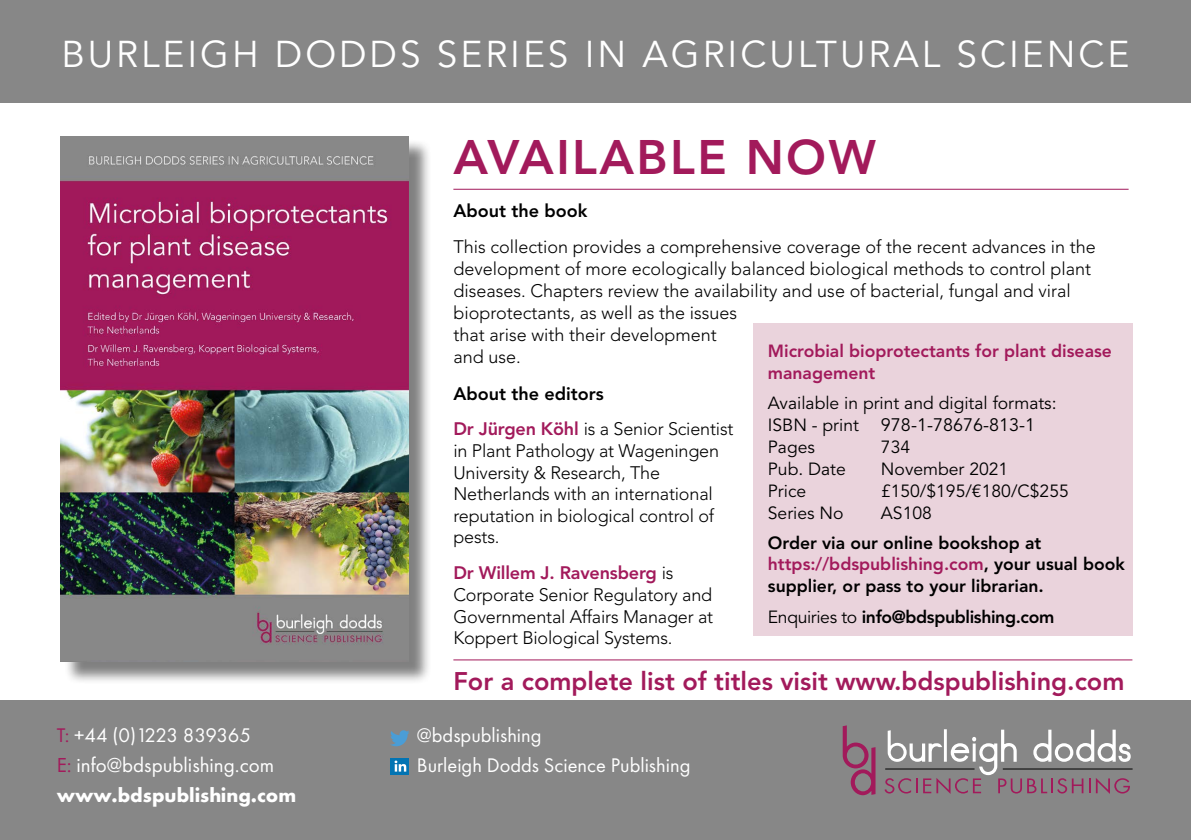
<style>
.page{position:relative;width:1191px;height:840px;background:#fff}
.page>*{position:absolute;margin:0;border:0;box-sizing:border-box;transform-origin:0 0}
.t1{font:800 48px "Avenir LT Std";letter-spacing:.05em;color:#a21a5b}
.t2{font:37px "Avenir LT Std";letter-spacing:.08em;color:#fff}
.t3{font:800 25.4px "Avenir LT Std";color:#a21a5b}
.t4{font:21px "Futura PT";color:#fff}
.t5{font:20.4px "Futura PT";color:#fff}
.t6{font:700 20.4px "Futura PT";color:#fff}
.t7{font:20.4px "Futura PT";letter-spacing:-.025em;color:#fff}
.t8{font:300 18px/21.6px "Avenir LT Std";color:#000}
.t9{font:18px "Avenir LT Std";color:#000}
.t10{font:800 18px "Avenir LT Std";color:#000}
.t11{font:17.6px "Avenir LT Std";color:#000}
.t12{font:800 17.6px/21.6px "Avenir LT Std";color:#000}
.t13{font:800 17.6px/22px "Avenir LT Std";color:#a21a5b}
.t14{font:800 17.6px "Avenir LT Std";letter-spacing:-.02em;color:#000}
.s1{font-weight:800}
.s2{font-weight:800;color:#a21a5b}
.s3{font-size:17.6px}
.s4{color:#a21a5b}
.s5{font-size:18px}
.s6{font-weight:400}
</style>
<div class="page">
<div style="left:753px;top:323px;width:379px;height:312px;background:#ead3dc"></div>
<div style="left:64px;top:139px;width:368px;height:544px;background:#000;opacity:.5"></div>
<img style="left:61px;top:136px;width:348px;height:525px">
<hr style="left:453px;top:189px;width:675px;height:1px;background:#a21a5b">
<hr style="left:453px;top:659px;width:679px;height:1px;background:#a21a5b">
<div style="left:0;top:700px;width:1191px;height:139px;background:#878787"></div>
<svg style="left:390px;top:730px;width:19px;height:15px"></svg>
<svg style="left:842px;top:725px;width:33px;height:69px"></svg>
<hr style="left:1002px;top:768px;width:130px;height:1px;background:#000">
<svg style="left:884px;top:729px;width:247px;height:64px"></svg>
<div style="left:0;top:0;width:1191px;height:103px;background:#878787"></div>
<img style="left:390px;top:758px;width:19px;height:15px">
<h2 class="t2" style="left:61px;top:32px;width:1069px">BURLEIGH DODDS SERIES IN AGRICULTURAL SCIENCE</h2>
<h1 class="t1" style="left:453px;top:128px;width:424px">AVAILABLE NOW</h1>
<p class="t10" style="left:453px;top:200px;width:135px">About the book</p>
<p class="t8" style="left:453px;top:236px;width:644px">This collection provides a comprehensive coverage of the recent advances in the development of more ecologically balanced biological methods to control plant diseases. Chapters review the availability and use of bacterial, fungal and viral bioprotectants, as well as the issues<br>that arise with their development<br>and use.</p>
<p class="t8" style="left:453px;top:375px;width:282px;line-height:35.8px"><span class="s1">About the editors<br></span><span class="s2">Dr Jürgen Köhl</span> is a Senior Scientist</p>
<p class="t8" style="left:453px;top:440px;width:267px">in Plant Pathology at Wageningen<br>University &amp; Research, The<br>Netherlands with an international reputation in biological control of pests.</p>
<p class="t8" style="left:453px;top:562px;width:261px"><span class="s2">Dr Willem J. Ravensberg</span> is<br>Corporate Senior Regulatory and<br>Governmental Affairs Manager at<br>Koppert Biological Systems.</p>
<p class="t13" style="left:768px;top:339px;width:345px">Microbial bioprotectants for plant disease management</p>
<p class="t11" style="left:768px;top:393px;width:290px">Available in print and digital formats:</p>
<p class="t9" style="left:768px;top:414px;width:269px"><span class="s3">ISBN - print</span> 978-1-78676-813-1</p>
<p class="t11" style="left:768px;top:437px;width:49px">Pages</p>
<p class="t11" style="left:881px;top:437px;width:31px">734</p>
<p class="t11" style="left:768px;top:459px;width:79px">Pub. Date</p>
<p class="t11" style="left:881px;top:459px;width:129px">November 2021</p>
<p class="t11" style="left:768px;top:481px;width:40px">Price</p>
<p class="t11" style="left:881px;top:481px;width:189px">£150/$195/€180/C$255</p>
<p class="t11" style="left:768px;top:503px;width:77px">Series No</p>
<p class="t11" style="left:881px;top:503px;width:53px">AS108</p>
<p class="t12" style="left:768px;top:532px;width:358px">Order via our online bookshop at <span class="s4">https://bdspublishing.com</span>, your usual book supplier, or pass to your librarian<span class="s5">.</span></p>
<p class="t14" style="left:768px;top:606px;width:288px"><span class="s6">Enquiries to</span> info@bdspublishing.com</p>
<h3 class="t3" style="left:453px;top:666px;width:672px">For a complete list of titles visit www.bdspublishing.com</h3>
<p class="t7" style="left:57px;top:722px;width:196px"><span class="s4">T:</span> +44 (0)1223 839365</p>
<p class="t5" style="left:417px;top:722px;width:126px">@bdspublishing</p>
<p class="t4" style="left:57px;top:752px;width:219px"><span class="s4">E:</span> info@bdspublishing.com</p>
<p class="t5" style="left:417px;top:752px;width:275px">Burleigh Dodds Science Publishing</p>
<p class="t6" style="left:57px;top:781px;width:241px">www.bdspublishing.com</p>
</div>
